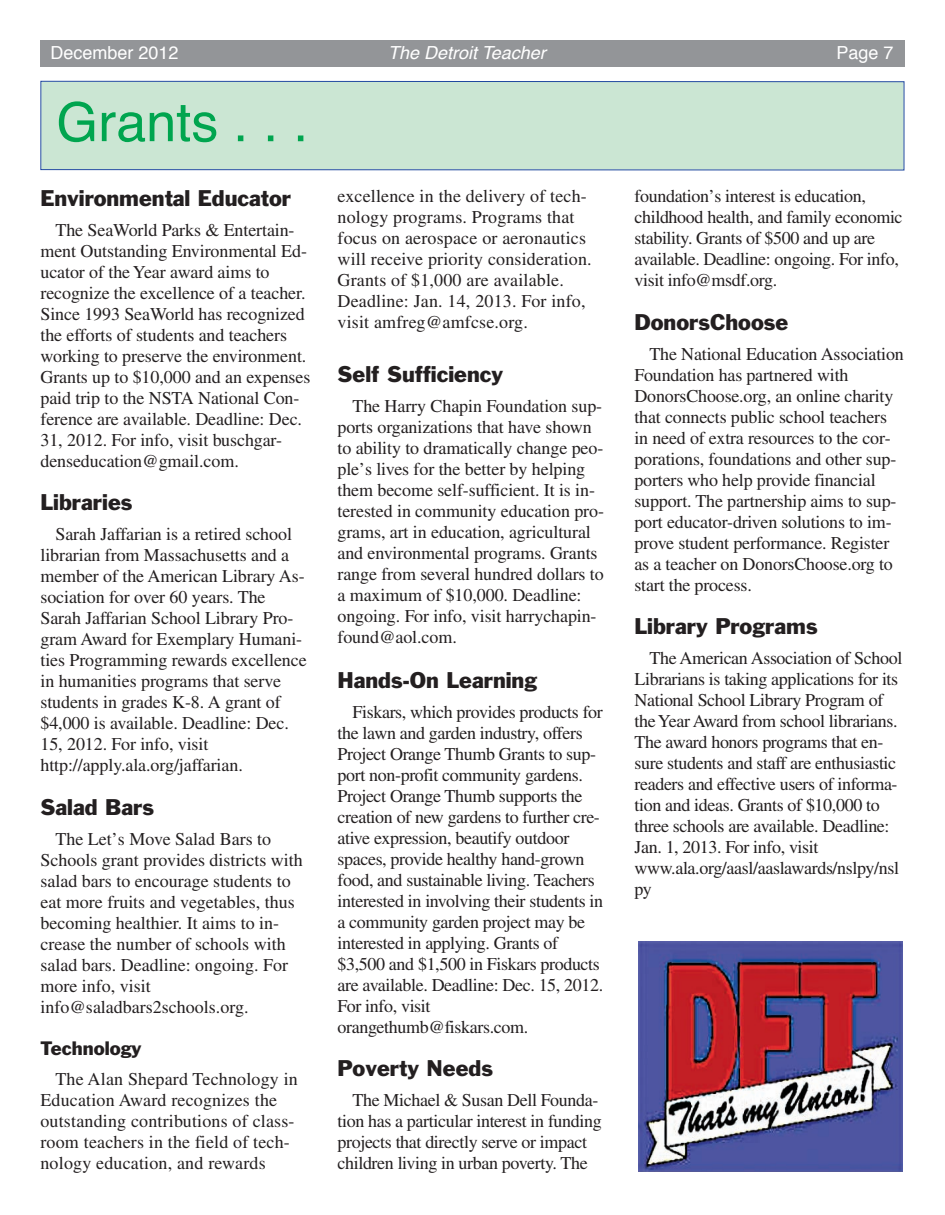
<style>
.page{position:relative;width:945px;height:1215px;background:#fff}
.page>*{position:absolute;margin:0;border:0;box-sizing:border-box;transform-origin:0 0}
.t1{font:54px "Helvetica";color:#00a54f}
.t2{font:21px "Franklin Gothic";color:#231f20}
.t3{font:18px/21px "Times";letter-spacing:-.01em;color:#231f20}
.t4{font:18px/21px "Times";letter-spacing:.01em;color:#231f20}
.t5{font:18px "Helvetica";color:#fff}
.t6{font:italic 18px "Helvetica";color:#fff}
.t7{font:18px "Franklin Gothic";color:#231f20}
</style>
<div class="page">
<div style="left:40px;top:40px;width:864px;height:28px;background:#939598"></div>
<div style="left:41px;top:82px;width:863px;height:88px;background:#cbe6d3"></div>
<div style="left:40px;top:81px;width:864px;height:89px;border:1px solid #20499f"></div>
<img style="left:639px;top:942px;width:263px;height:229px">
<p class="t5" style="left:50px;top:45px;width:130px">December 2012</p>
<p class="t6" style="left:388px;top:45px;width:159px">The Detroit Teacher</p>
<p class="t5" style="left:836px;top:45px;width:59px">Page 7</p>
<h1 class="t1" style="left:56px;top:100px;width:254px">Grants . . .</h1>
<p class="t2" style="left:40px;top:190px;width:252px">Environmental Educator</p>
<p class="t3" style="left:40px;top:221px;width:271px;text-indent:15px">The SeaWorld Parks &amp; Entertain&shy;ment Outstanding Environmental Ed&shy;ucator of the Year award aims to recognize the excellence of a teacher.<br>Since 1993 SeaWorld has recognized the efforts of students and teachers working to preserve the environment.<br>Grants up to $10,000 and an expenses paid trip to the NSTA National Con&shy;ference are available. Deadline: Dec.<br>31, 2012. For info, visit buschgar&shy;denseducation@gmail.com.</p>
<p class="t2" style="left:40px;top:494px;width:94px">Libraries</p>
<p class="t3" style="left:40px;top:526px;width:268px;text-indent:15px">Sarah Jaffarian is a retired school librarian from Massachusetts and a member of the American Library As&shy;sociation for over 60 years. The Sarah Jaffarian School Library Pro&shy;gram Award for Exemplary Humani&shy;ties Programming rewards excellence in humanities programs that serve students in grades K-8. A grant of $4,000 is available. Deadline: Dec.<br>15, 2012. For info, visit http://apply.ala.org/jaffarian.</p>
<p class="t2" style="left:40px;top:799px;width:115px">Salad Bars</p>
<p class="t3" style="left:40px;top:830px;width:264px;text-indent:15px">The Let’s Move Salad Bars to<br>Schools grant provides districts with salad bars to encourage students to eat more fruits and vegetables, thus becoming healthier. It aims to in&shy;crease the number of schools with salad bars. Deadline: ongoing. For more info, visit info@saladbars2schools.org.</p>
<p class="t7" style="left:40px;top:1041px;width:103px">Technology</p>
<p class="t4" style="left:40px;top:1070px;width:259px;text-indent:15px">The Alan Shepard Technology in Education Award recognizes the outstanding contributions of class&shy;room teachers in the field of tech&shy;nology education, and rewards</p>
<p class="t4" style="left:338px;top:187px;width:256px">excellence in the delivery of tech&shy;nology programs. Programs that focus on aerospace or aeronautics will receive priority consideration.<br>Grants of $1,000 are available.<br>Deadline: Jan. 14, 2013. For info, visit amfreg@amfcse.org.</p>
<p class="t2" style="left:338px;top:366px;width:167px">Self Sufficiency</p>
<p class="t3" style="left:337px;top:397px;width:268px;text-indent:15px">The Harry Chapin Foundation sup&shy;ports organizations that have shown to ability to dramatically change peo&shy;ple’s lives for the better by helping them become self-sufficient. It is in&shy;terested in community education pro&shy;grams, art in education, agricultural and environmental programs. Grants range from several hundred dollars to a maximum of $10,000. Deadline: ongoing. For info, visit harrychapin&shy;found@aol.com.</p>
<p class="t2" style="left:338px;top:672px;width:201px">Hands-On Learning</p>
<p class="t3" style="left:337px;top:703px;width:267px;text-indent:15px">Fiskars, which provides products for the lawn and garden industry, offers Project Orange Thumb Grants to sup&shy;port non-profit community gardens.<br>Project Orange Thumb supports the creation of new gardens to further cre&shy;ative expression, beautify outdoor spaces, provide healthy hand-grown food, and sustainable living. Teachers interested in involving their students in a community garden project may be interested in applying. Grants of $3,500 and $1,500 in Fiskars products are available. Deadline: Dec. 15, 2012.<br>For info, visit orangethumb@fiskars.com.</p>
<p class="t2" style="left:338px;top:1060px;width:157px">Poverty Needs</p>
<p class="t3" style="left:337px;top:1091px;width:266px;text-indent:15px">The Michael &amp; Susan Dell Founda&shy;tion has a particular interest in funding projects that directly serve or impact children living in urban poverty. The</p>
<p class="t3" style="left:634px;top:188px;width:270px">foundation’s interest is education, childhood health, and family economic stability. Grants of $500 and up are available. Deadline: ongoing. For info, visit info@msdf.org.</p>
<p class="t2" style="left:634px;top:314px;width:155px">DonorsChoose</p>
<p class="t3" style="left:635px;top:345px;width:271px;text-indent:15px">The National Education Association Foundation has partnered with DonorsChoose.org, an online charity that connects public school teachers in need of extra resources to the cor&shy;porations, foundations and other sup&shy;porters who help provide financial support. The partnership aims to sup&shy;port educator-driven solutions to im&shy;prove student performance. Register as a teacher on DonorsChoose.org to start the process.</p>
<p class="t2" style="left:634px;top:618px;width:185px">Library Programs</p>
<p class="t3" style="left:634px;top:650px;width:269px;text-indent:15px">The American Association of School Librarians is taking applications for its National School Library Program of theYear Award from school librarians.<br>The award honors programs that en&shy;sure students and staff are enthusiastic readers and effective users of informa&shy;tion and ideas. Grants of $10,000 to three schools are available. Deadline:<br>Jan. 1, 2013. For info, visit www.ala.org/aasl/aaslawards/nslpy/nsl py</p>
</div>
